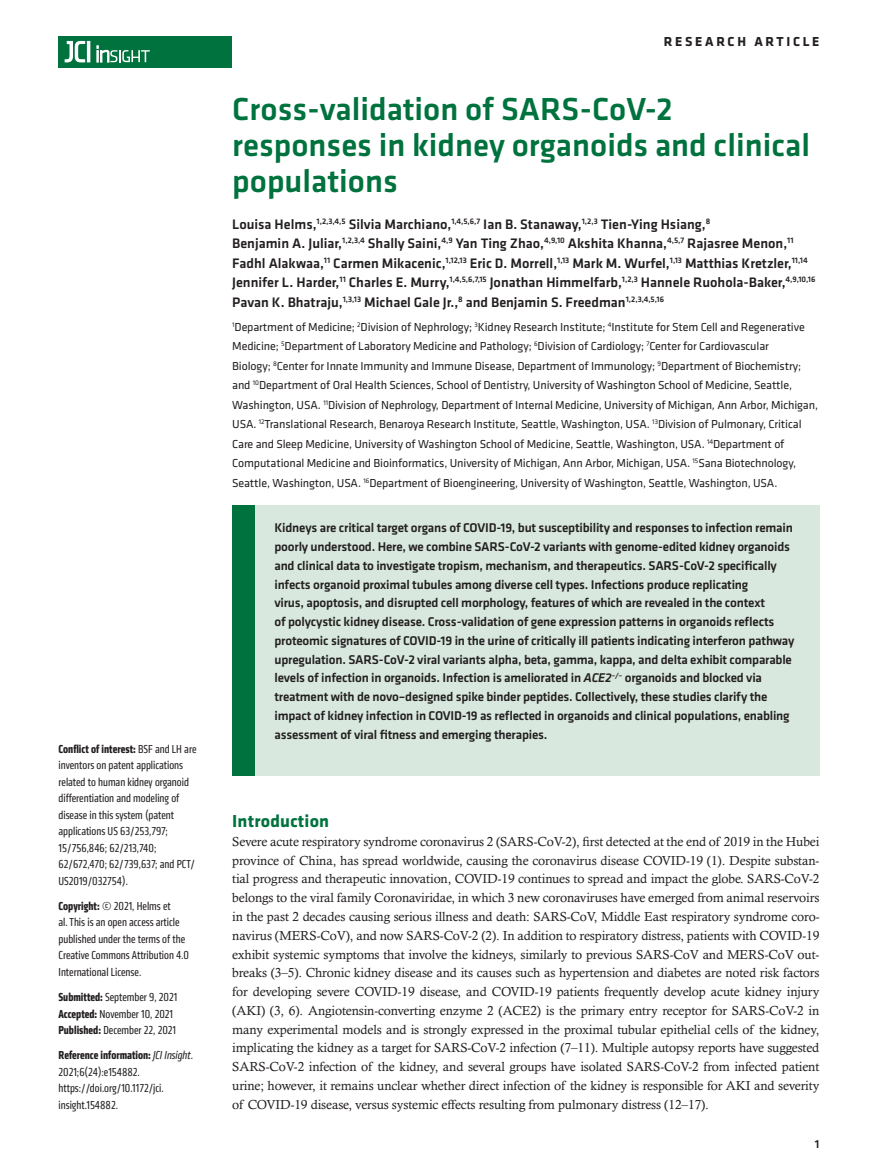
<style>
.page{position:relative;width:878px;height:1175px;background:#fff}
.page>*{position:absolute;margin:0;border:0;box-sizing:border-box;transform-origin:0 0}
.t1{font:500 33px/36px "Klavika Basic";color:#00723e}
.t2{font:700 18px "Klavika";letter-spacing:.01em;color:#00723e}
.t3{font:500 14.25px/19.5px "Klavika Basic";color:#231f20}
.t4{font:700 13.5px "Klavika Basic";letter-spacing:.2em;color:#231f20}
.t5{font:13.2px/18.8px "Calisto MT Std";letter-spacing:-.01em;color:#231f20;text-align:justify}
.t6{font:500 13.2px/18.8px "Klavika Basic";letter-spacing:-.015em;color:#231f20}
.t7{font:12px/19.5px "Klavika";letter-spacing:-.01em;color:#231f20}
.t8{font:condensed 12px/16.5px "Klavika";color:#231f20}
.t9{font:500 12px "Klavika Basic";color:#231f20}
.s1{font-weight:700}
.s2{font-style:italic}
</style>
<div class="page">
<div style="left:59px;top:36px;width:173px;height:31px;background:#00723e"></div>
<hr style="left:87px;top:41px;width:3px;height:21px;background:#fff">
<svg style="left:64px;top:41px;width:21px;height:22px"></svg>
<svg style="left:97px;top:46px;width:53px;height:16px"></svg>
<div style="left:232px;top:505px;width:587px;height:271px;background:#d8e8df"></div>
<div style="left:232px;top:505px;width:22px;height:271px;background:#00723e"></div>
<p class="t8" style="left:59px;top:740px;width:139px"><span class="s1">Conflict of interest:</span> BSF and LH are inventors on patent applications related to human kidney organoid differentiation and modeling of disease in this system (patent applications US 63/253,797;<br>15/756,846; 62/213,740;<br>62/672,470; 62/739,637; and PCT/<br>US2019/032754).</p>
<p class="t8" style="left:59px;top:897px;width:132px"><span class="s1">Copyright:</span> © 2021, Helms et<br>al. This is an open access article published under the terms of the<br>Creative Commons Attribution 4.0<br>International License.</p>
<p class="t8" style="left:59px;top:988px;width:120px"><span class="s1">Submitted:</span> September 9, 2021<br><span class="s1">Accepted:</span> November 10, 2021<br><span class="s1">Published:</span> December 22, 2021</p>
<p class="t8" style="left:59px;top:1046px;width:136px"><span class="s1">Reference information:</span> <span class="s2">JCI Insight</span>.<br>2021;6(24):e154882. https://doi.org/10.1172/jci. insight.154882.</p>
<p class="t4" style="left:663px;top:32px;width:157px">RESEARCH ARTICLE</p>
<h1 class="t1" style="left:232px;top:91px;width:579px">Cross-validation of SARS-CoV-2 responses in kidney organoids and clinical populations</h1>
<p class="t3" style="left:232px;top:214px;width:584px">Louisa Helms,<sup>1,2,3,4,5</sup> Silvia Marchiano,<sup>1,4,5,6,7</sup> Ian B. Stanaway,<sup>1,2,3</sup> Tien-Ying Hsiang,<sup>8<br></sup>Benjamin A. Juliar,<sup>1,2,3,4</sup> Shally Saini,<sup>4,9</sup> Yan Ting Zhao,<sup>4,9,10</sup> Akshita Khanna,<sup>4,5,7</sup> Rajasree Menon,<sup>11<br></sup>Fadhl Alakwaa,<sup>11</sup> Carmen Mikacenic,<sup>1,12,13</sup> Eric D. Morrell,<sup>1,13</sup> Mark M. Wurfel,<sup>1,13</sup> Matthias Kretzler,<sup>11,14<br></sup>Jennifer L. Harder,<sup>11</sup> Charles E. Murry,<sup>1,4,5,6,7,15</sup> Jonathan Himmelfarb,<sup>1,2,3</sup> Hannele Ruohola-Baker,<sup>4,9,10,16<br></sup>Pavan K. Bhatraju,<sup>1,3,13</sup> Michael Gale Jr.,<sup>8</sup> and Benjamin S. Freedman<sup>1,2,3,4,5,16</sup></p>
<p class="t7" style="left:232px;top:316px;width:587px"><sup>1</sup>Department of Medicine; <sup>2</sup>Division of Nephrology; <sup>3</sup>Kidney Research Institute; <sup>4</sup>Institute for Stem Cell and Regenerative Medicine; <sup>5</sup>Department of Laboratory Medicine and Pathology; <sup>6</sup>Division of Cardiology; <sup>7</sup>Center for Cardiovascular<br>Biology; <sup>8</sup>Center for Innate Immunity and Immune Disease, Department of Immunology; <sup>9</sup>Department of Biochemistry; and <sup>10</sup>Department of Oral Health Sciences, School of Dentistry, University of Washington School of Medicine, Seattle, Washington, USA. <sup>11</sup>Division of Nephrology, Department of Internal Medicine, University of Michigan, Ann Arbor, Michigan, USA. <sup>12</sup>Translational Research, Benaroya Research Institute, Seattle, Washington, USA. <sup>13</sup>Division of Pulmonary, Critical Care and Sleep Medicine, University of Washington School of Medicine, Seattle, Washington, USA. <sup>14</sup>Department of Computational Medicine and Bioinformatics, University of Michigan, Ann Arbor, Michigan, USA. <sup>15</sup>Sana Biotechnology, Seattle, Washington, USA. <sup>16</sup>Department of Bioengineering, University of Washington, Seattle, Washington, USA.</p>
<p class="t6" style="left:274px;top:518px;width:521px">Kidneys are critical target organs of COVID-19, but susceptibility and responses to infection remain poorly understood. Here, we combine SARS-CoV-2 variants with genome-edited kidney organoids and clinical data to investigate tropism, mechanism, and therapeutics. SARS-CoV-2 specifically infects organoid proximal tubules among diverse cell types. Infections produce replicating<br>virus, apoptosis, and disrupted cell morphology, features of which are revealed in the context<br>of polycystic kidney disease. Cross-validation of gene expression patterns in organoids reflects proteomic signatures of COVID-19 in the urine of critically ill patients indicating interferon pathway upregulation. SARS-CoV-2 viral variants alpha, beta, gamma, kappa, and delta exhibit comparable levels of infection in organoids. Infection is ameliorated in <span class="s2">ACE2</span><sup>–/–</sup> organoids and blocked via treatment with de novo–designed spike binder peptides. Collectively, these studies clarify the impact of kidney infection in COVID-19 as reflected in organoids and clinical populations, enabling assessment of viral fitness and emerging therapies.</p>
<h2 class="t2" style="left:232px;top:808px;width:98px">Introduction</h2>
<p class="t5" style="left:232px;top:832px;width:588px">Severe acute respiratory syndrome coronavirus 2 (SARS-CoV-2), first detected at the end of 2019 in the Hubei province of China, has spread worldwide, causing the coronavirus disease COVID-19 (1). Despite substan&shy;tial progress and therapeutic innovation, COVID-19 continues to spread and impact the globe. SARS-CoV-2 belongs to the viral family Coronaviridae, in which 3 new coronaviruses have emerged from animal reservoirs in the past 2 decades causing serious illness and death: SARS-CoV, Middle East respiratory syndrome coro&shy;navirus (MERS-CoV), and now SARS-CoV-2 (2). In addition to respiratory distress, patients with COVID-19 exhibit systemic symptoms that involve the kidneys, similarly to previous SARS-CoV and MERS-CoV out&shy;breaks (3–5). Chronic kidney disease and its causes such as hypertension and diabetes are noted risk factors for developing severe COVID-19 disease, and COVID-19 patients frequently develop acute kidney injury (AKI) (3, 6). Angiotensin-converting enzyme 2 (ACE2) is the primary entry receptor for SARS-CoV-2 in many experimental models and is strongly expressed in the proximal tubular epithelial cells of the kidney, implicating the kidney as a target for SARS-CoV-2 infection (7–11). Multiple autopsy reports have suggested SARS-CoV-2 infection of the kidney, and several groups have isolated SARS-CoV-2 from infected patient urine; however, it remains unclear whether direct infection of the kidney is responsible for AKI and severity of COVID-19 disease, versus systemic effects resulting from pulmonary distress (12–17).</p>
<p class="t9" style="left:814px;top:1135px;width:6px">1</p>
</div>
